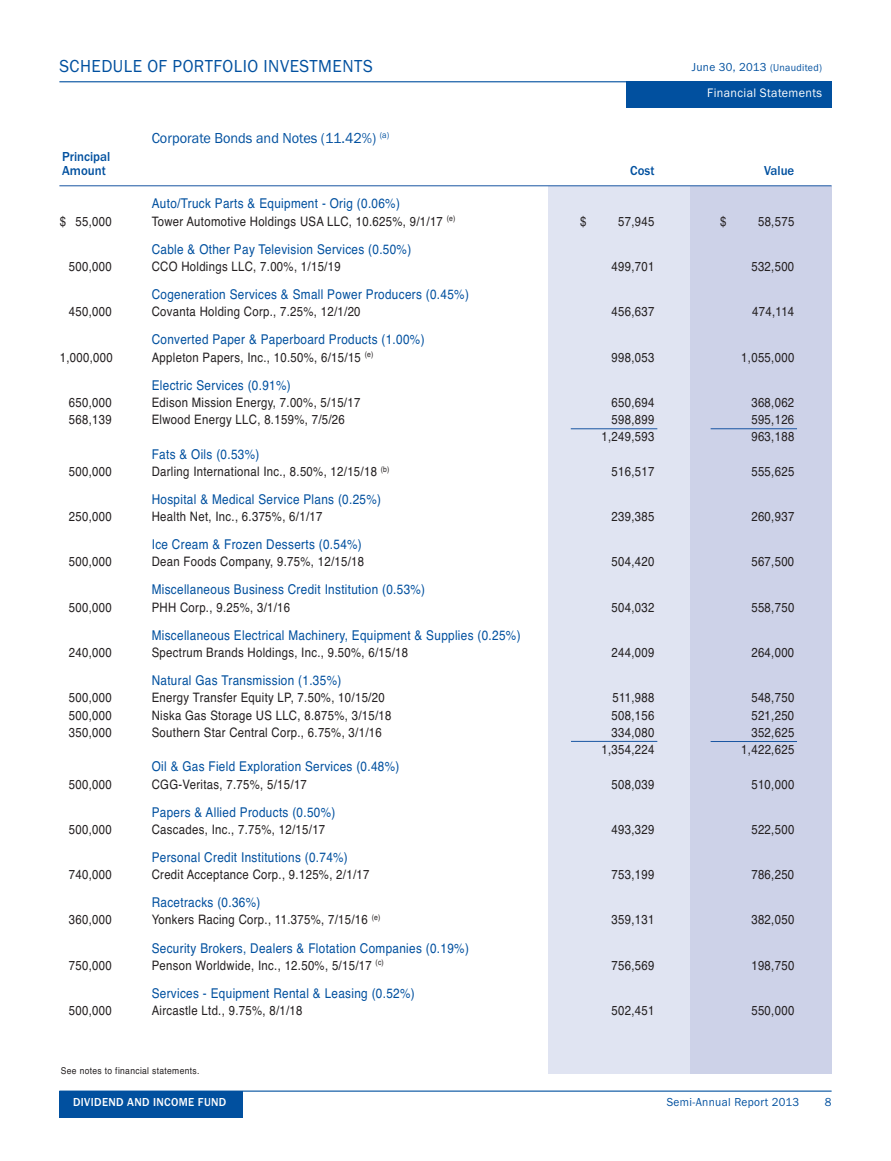
<style>
.page{position:relative;width:891px;height:1161px;background:#fff}
.page>*{position:absolute;margin:0;border:0;box-sizing:border-box;transform-origin:0 0}
.t1{font:18px "Franklin Gothic";letter-spacing:.03em;color:#01509f;scale:.95 1}
.t2{font:15px "Franklin Gothic";color:#01509f;scale:.95 1}
.t3{font:13.5px "Helvetica";letter-spacing:.03em;color:#01509f;scale:.87 1}
.t4{font:500 13.5px/13.5px "Franklin Gothic";color:#01509f;scale:.95 1}
.t5{font:13.05px "Helvetica";letter-spacing:.03em;color:#231f20;scale:.87 1}
.t6{font:12.75px "Franklin Gothic";letter-spacing:.03em;color:#fff;scale:.95 1}
.t7{font:12px "Franklin Gothic";letter-spacing:.03em;color:#01509f;scale:.95 1}
.t8{font:500 12px "Franklin Gothic";letter-spacing:.03em;color:#fff;scale:.95 1}
.t9{font:9.45px "Helvetica";letter-spacing:.04em;color:#231f20;scale:.9 1}
.s1{font-size:10.5px}
</style>
<div class="page">
<div style="left:59px;top:1091px;width:184px;height:27px;background:#01509f"></div>
<hr style="left:59px;top:1091px;width:773px;height:1px;background:#01509f">
<hr style="left:59px;top:81px;width:773px;height:1px;background:#01509f">
<div style="left:626px;top:82px;width:206px;height:26px;background:#01509f"></div>
<div style="left:548px;top:186px;width:142px;height:887px;background:#e0e4f2"></div>
<div style="left:690px;top:186px;width:142px;height:887px;background:#cdd2e8"></div>
<hr style="left:711px;top:428px;width:86px;height:1px;background:#1855a2">
<hr style="left:711px;top:741px;width:86px;height:1px;background:#1855a2">
<hr style="left:59px;top:185px;width:773px;height:1px;background:#1855a2">
<hr style="left:571px;top:741px;width:86px;height:1px;background:#1855a2">
<hr style="left:571px;top:428px;width:86px;height:1px;background:#1855a2">
<h1 class="t1" style="left:59px;top:60px;width:331px">SCHEDULE OF PORTFOLIO INVESTMENTS</h1>
<p class="t4" style="left:62px;top:151px;width:52px">Principal<br>Amount</p>
<p class="t2" style="left:152px;top:133px;width:251px">Corporate Bonds and Notes (11.42%) <sup>(a)</sup></p>
<p class="t3" style="left:152px;top:199px;width:287px">Auto/Truck Parts &amp; Equipment - Orig (0.06%)</p>
<p class="t7" style="left:692px;top:63px;width:139px">June 30, 2013 <span class="s1">(Unaudited)</span></p>
<p class="t6" style="left:707px;top:89px;width:122px">Financial Statements</p>
<p class="t4" style="left:630px;top:164px;width:27px">Cost</p>
<p class="t4" style="left:764px;top:164px;width:33px">Value</p>
<p class="t5" style="left:60px;top:216px;width:61px">$ 55,000</p>
<p class="t5" style="left:152px;top:216px;width:351px">Tower Automotive Holdings USA LLC, 10.625%, 9/1/17 <sup>(e)</sup></p>
<p class="t5" style="left:580px;top:216px;width:9px">$</p>
<p class="t5" style="left:618px;top:216px;width:43px">57,945</p>
<p class="t5" style="left:720px;top:216px;width:9px">$</p>
<p class="t5" style="left:758px;top:216px;width:43px">58,575</p>
<p class="t3" style="left:152px;top:244px;width:300px">Cable &amp; Other Pay Television Services (0.50%)</p>
<p class="t5" style="left:69px;top:262px;width:51px">500,000</p>
<p class="t5" style="left:152px;top:262px;width:219px">CCO Holdings LLC, 7.00%, 1/15/19</p>
<p class="t5" style="left:612px;top:262px;width:51px">499,701</p>
<p class="t5" style="left:751px;top:262px;width:51px">532,500</p>
<p class="t3" style="left:152px;top:289px;width:366px">Cogeneration Services &amp; Small Power Producers (0.45%)</p>
<p class="t5" style="left:69px;top:307px;width:51px">450,000</p>
<p class="t5" style="left:152px;top:307px;width:242px">Covanta Holding Corp., 7.25%, 12/1/20</p>
<p class="t5" style="left:612px;top:307px;width:51px">456,637</p>
<p class="t5" style="left:752px;top:307px;width:50px">474,114</p>
<p class="t3" style="left:152px;top:335px;width:315px">Converted Paper &amp; Paperboard Products (1.00%)</p>
<p class="t5" style="left:60px;top:352px;width:62px">1,000,000</p>
<p class="t5" style="left:152px;top:352px;width:256px">Appleton Papers, Inc., 10.50%, 6/15/15 <sup>(e)</sup></p>
<p class="t5" style="left:612px;top:352px;width:51px">998,053</p>
<p class="t5" style="left:741px;top:352px;width:62px">1,055,000</p>
<p class="t3" style="left:152px;top:380px;width:161px">Electric Services (0.91%)</p>
<p class="t5" style="left:69px;top:397px;width:51px">650,000</p>
<p class="t5" style="left:152px;top:397px;width:241px">Edison Mission Energy, 7.00%, 5/15/17</p>
<p class="t5" style="left:612px;top:397px;width:51px">650,694</p>
<p class="t5" style="left:751px;top:397px;width:51px">368,062</p>
<p class="t5" style="left:69px;top:415px;width:51px">568,139</p>
<p class="t5" style="left:152px;top:415px;width:223px">Elwood Energy LLC, 8.159%, 7/5/26</p>
<p class="t5" style="left:612px;top:415px;width:51px">598,899</p>
<p class="t5" style="left:751px;top:415px;width:51px">595,126</p>
<p class="t5" style="left:601px;top:432px;width:62px">1,249,593</p>
<p class="t5" style="left:751px;top:432px;width:51px">963,188</p>
<p class="t3" style="left:152px;top:449px;width:125px">Fats &amp; Oils (0.53%)</p>
<p class="t5" style="left:69px;top:466px;width:51px">500,000</p>
<p class="t5" style="left:152px;top:466px;width:275px">Darling International Inc., 8.50%, 12/15/18 <sup>(b)</sup></p>
<p class="t5" style="left:612px;top:466px;width:51px">516,517</p>
<p class="t5" style="left:751px;top:466px;width:51px">555,625</p>
<p class="t3" style="left:152px;top:494px;width:265px">Hospital &amp; Medical Service Plans (0.25%)</p>
<p class="t5" style="left:69px;top:512px;width:51px">250,000</p>
<p class="t5" style="left:152px;top:512px;width:198px">Health Net, Inc., 6.375%, 6/1/17</p>
<p class="t5" style="left:612px;top:512px;width:51px">239,385</p>
<p class="t5" style="left:751px;top:512px;width:51px">260,937</p>
<p class="t3" style="left:152px;top:539px;width:243px">Ice Cream &amp; Frozen Desserts (0.54%)</p>
<p class="t5" style="left:69px;top:557px;width:51px">500,000</p>
<p class="t5" style="left:152px;top:557px;width:246px">Dean Foods Company, 9.75%, 12/15/18</p>
<p class="t5" style="left:612px;top:557px;width:51px">504,420</p>
<p class="t5" style="left:751px;top:557px;width:51px">567,500</p>
<p class="t3" style="left:152px;top:585px;width:316px">Miscellaneous Business Credit Institution (0.53%)</p>
<p class="t5" style="left:69px;top:602px;width:51px">500,000</p>
<p class="t5" style="left:152px;top:602px;width:161px">PHH Corp., 9.25%, 3/1/16</p>
<p class="t5" style="left:612px;top:602px;width:51px">504,032</p>
<p class="t5" style="left:751px;top:602px;width:51px">558,750</p>
<p class="t3" style="left:152px;top:630px;width:426px">Miscellaneous Electrical Machinery, Equipment &amp; Supplies (0.25%)</p>
<p class="t5" style="left:69px;top:648px;width:51px">240,000</p>
<p class="t5" style="left:152px;top:648px;width:296px">Spectrum Brands Holdings, Inc., 9.50%, 6/15/18</p>
<p class="t5" style="left:612px;top:648px;width:51px">244,009</p>
<p class="t5" style="left:751px;top:648px;width:51px">264,000</p>
<p class="t3" style="left:152px;top:675px;width:219px">Natural Gas Transmission (1.35%)</p>
<p class="t5" style="left:69px;top:693px;width:51px">500,000</p>
<p class="t5" style="left:152px;top:693px;width:269px">Energy Transfer Equity LP, 7.50%, 10/15/20</p>
<p class="t5" style="left:612px;top:693px;width:50px">511,988</p>
<p class="t5" style="left:751px;top:693px;width:51px">548,750</p>
<p class="t5" style="left:69px;top:710px;width:51px">500,000</p>
<p class="t5" style="left:152px;top:710px;width:277px">Niska Gas Storage US LLC, 8.875%, 3/15/18</p>
<p class="t5" style="left:612px;top:710px;width:51px">508,156</p>
<p class="t5" style="left:751px;top:710px;width:51px">521,250</p>
<p class="t5" style="left:69px;top:727px;width:51px">350,000</p>
<p class="t5" style="left:152px;top:727px;width:266px">Southern Star Central Corp., 6.75%, 3/1/16</p>
<p class="t5" style="left:612px;top:727px;width:51px">334,080</p>
<p class="t5" style="left:751px;top:727px;width:51px">352,625</p>
<p class="t5" style="left:601px;top:745px;width:62px">1,354,224</p>
<p class="t5" style="left:741px;top:745px;width:62px">1,422,625</p>
<p class="t3" style="left:152px;top:762px;width:286px">Oil &amp; Gas Field Exploration Services (0.48%)</p>
<p class="t5" style="left:69px;top:779px;width:51px">500,000</p>
<p class="t5" style="left:152px;top:779px;width:180px">CGG-Veritas, 7.75%, 5/15/17</p>
<p class="t5" style="left:612px;top:779px;width:51px">508,039</p>
<p class="t5" style="left:751px;top:779px;width:51px">510,000</p>
<p class="t3" style="left:152px;top:807px;width:213px">Papers &amp; Allied Products (0.50%)</p>
<p class="t5" style="left:69px;top:825px;width:51px">500,000</p>
<p class="t5" style="left:152px;top:825px;width:201px">Cascades, Inc., 7.75%, 12/15/17</p>
<p class="t5" style="left:612px;top:825px;width:51px">493,329</p>
<p class="t5" style="left:751px;top:825px;width:51px">522,500</p>
<p class="t3" style="left:152px;top:852px;width:227px">Personal Credit Institutions (0.74%)</p>
<p class="t5" style="left:69px;top:870px;width:51px">740,000</p>
<p class="t5" style="left:152px;top:870px;width:252px">Credit Acceptance Corp., 9.125%, 2/1/17</p>
<p class="t5" style="left:612px;top:870px;width:51px">753,199</p>
<p class="t5" style="left:751px;top:870px;width:51px">786,250</p>
<p class="t3" style="left:152px;top:898px;width:126px">Racetracks (0.36%)</p>
<p class="t5" style="left:69px;top:915px;width:51px">360,000</p>
<p class="t5" style="left:152px;top:915px;width:264px">Yonkers Racing Corp., 11.375%, 7/15/16 <sup>(e)</sup></p>
<p class="t5" style="left:612px;top:915px;width:51px">359,131</p>
<p class="t5" style="left:751px;top:915px;width:51px">382,050</p>
<p class="t3" style="left:152px;top:943px;width:366px">Security Brokers, Dealers &amp; Flotation Companies (0.19%)</p>
<p class="t5" style="left:69px;top:960px;width:51px">750,000</p>
<p class="t5" style="left:152px;top:960px;width:268px">Penson Worldwide, Inc., 12.50%, 5/15/17 <sup>(c)</sup></p>
<p class="t5" style="left:612px;top:960px;width:51px">756,569</p>
<p class="t5" style="left:751px;top:960px;width:51px">198,750</p>
<p class="t3" style="left:152px;top:988px;width:304px">Services - Equipment Rental &amp; Leasing (0.52%)</p>
<p class="t5" style="left:69px;top:1006px;width:51px">500,000</p>
<p class="t5" style="left:152px;top:1006px;width:175px">Aircastle Ltd., 9.75%, 8/1/18</p>
<p class="t5" style="left:612px;top:1006px;width:51px">502,451</p>
<p class="t5" style="left:751px;top:1006px;width:51px">550,000</p>
<p class="t9" style="left:61px;top:1067px;width:155px">See notes to financial statements.</p>
<p class="t8" style="left:73px;top:1098px;width:163px">DIVIDEND AND INCOME FUND</p>
<p class="t7" style="left:667px;top:1098px;width:141px">Semi-Annual Report 2013</p>
<p class="t7" style="left:825px;top:1098px;width:9px">8</p>
</div>
